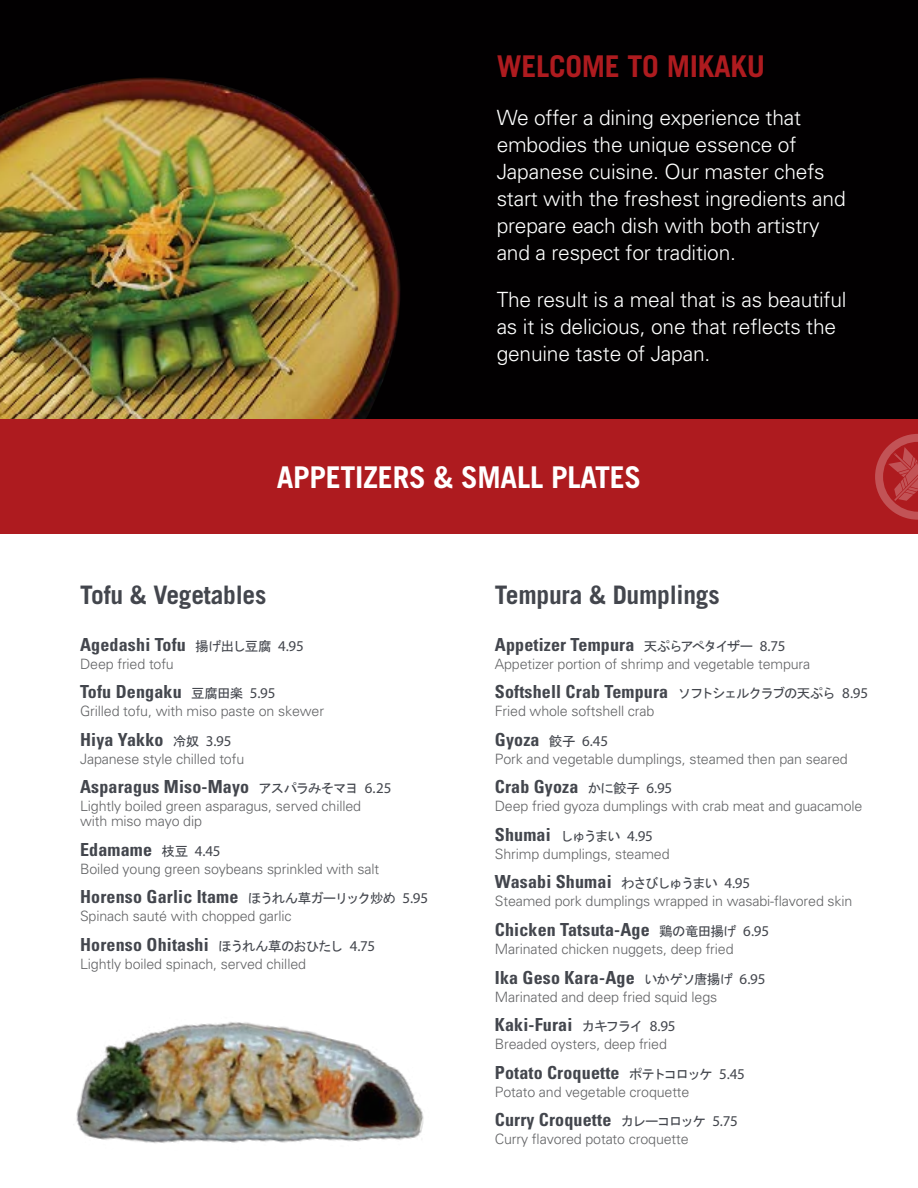
<style>
.page{position:relative;width:918px;height:1188px;background:#fff}
.page>*{position:absolute;margin:0;border:0;box-sizing:border-box;transform-origin:0 0}
.t1{font:700 30px "Trade Gothic LT";letter-spacing:-.01em;color:#fff}
.t2{font:700 30px "Trade Gothic LT";letter-spacing:-.01em;color:#ae1b1f}
.t3{font:700 25.5px "Trade Gothic LT";letter-spacing:-.01em;color:#43464d}
.t4{font:300 21px/27px "Univers";letter-spacing:-.01em;color:#fff}
.t5{font:700 condensed 18px "Univers";letter-spacing:.01em;color:#43464d}
.t6{font:300 14.25px/15px "Univers";letter-spacing:-.01em;color:#636466}
.s1{font-family:"MS Gothic";font-weight:400;font-stretch:normal;font-size:13.5px}
.s2{font-family:"Myriad Pro";font-weight:400;font-stretch:normal;font-size:15px}
</style>
<div class="page">
<div style="left:0;top:0;width:918px;height:432px;background:#020001"></div>
<img style="left:0;top:77px;width:402px;height:343px">
<div style="left:0;top:420px;width:918px;height:114px;background:#ae1b1f"></div>
<img style="left:76px;top:1022px;width:348px;height:121px">
<svg style="left:875px;top:434px;width:43px;height:86px"></svg>
<h1 class="t2" style="left:497px;top:48px;width:270px">WELCOME TO MIKAKU</h1>
<h3 class="t4" style="left:497px;top:103px;width:351px">We offer a dining experience that embodies the unique essence of Japanese cuisine. Our master chefs start with the freshest ingredients and prepare each dish with both artistry and a respect for tradition.</h3>
<h3 class="t4" style="left:497px;top:286px;width:351px">The result is a meal that is as beautiful as it is delicious, one that reflects the genuine taste of Japan.</h3>
<h1 class="t1" style="left:277px;top:459px;width:366px">APPETIZERS &amp; SMALL PLATES</h1>
<h2 class="t3" style="left:80px;top:579px;width:188px">Tofu &amp; Vegetables</h2>
<p class="t5" style="left:80px;top:633px;width:225px">Agedashi Tofu <span class="s1">揚げ出し豆腐</span> <span class="s2">4.95</span></p>
<p class="t6" style="left:80px;top:656px;width:95px">Deep fried tofu</p>
<p class="t5" style="left:80px;top:681px;width:197px">Tofu Dengaku <span class="s1">豆腐田楽</span> <span class="s2">5.95</span></p>
<p class="t6" style="left:80px;top:703px;width:246px">Grilled tofu, with miso paste on skewer</p>
<p class="t5" style="left:80px;top:728px;width:153px">Hiya Yakko <span class="s1">冷奴</span> <span class="s2">3.95</span></p>
<p class="t6" style="left:80px;top:751px;width:166px">Japanese style chilled tofu</p>
<p class="t5" style="left:80px;top:776px;width:313px">Asparagus Miso-Mayo <span class="s1">アスパラみそマヨ</span> <span class="s2">6.25</span></p>
<p class="t6" style="left:80px;top:798px;width:283px">Lightly boiled green asparagus, served chilled with miso mayo dip</p>
<p class="t5" style="left:80px;top:838px;width:142px">Edamame <span class="s1">枝豆</span> <span class="s2">4.45</span></p>
<p class="t6" style="left:80px;top:861px;width:301px">Boiled young green soybeans sprinkled with salt</p>
<p class="t5" style="left:80px;top:886px;width:350px">Horenso Garlic Itame <span class="s1">ほうれん草ガーリック炒め</span> <span class="s2">5.95</span></p>
<p class="t6" style="left:80px;top:908px;width:213px">Spinach sauté with chopped garlic</p>
<p class="t5" style="left:80px;top:934px;width:297px">Horenso Ohitashi <span class="s1">ほうれん草のおひたし</span> <span class="s2">4.75</span></p>
<p class="t6" style="left:80px;top:956px;width:227px">Lightly boiled spinach, served chilled</p>
<h2 class="t3" style="left:495px;top:579px;width:226px">Tempura &amp; Dumplings</h2>
<p class="t5" style="left:495px;top:633px;width:292px">Appetizer Tempura <span class="s1">天ぷらアぺタイザー</span> <span class="s2">8.75</span></p>
<p class="t6" style="left:495px;top:656px;width:317px">Appetizer portion of shrimp and vegetable tempura</p>
<p class="t5" style="left:495px;top:681px;width:375px">Softshell Crab Tempura <span class="s1">ソフトシェルクラブの天ぷら</span> <span class="s2">8.95</span></p>
<p class="t6" style="left:495px;top:703px;width:161px">Fried whole softshell crab</p>
<p class="t5" style="left:495px;top:728px;width:115px">Gyoza <span class="s1">餃子</span> <span class="s2">6.45</span></p>
<p class="t6" style="left:495px;top:751px;width:354px">Pork and vegetable dumplings, steamed then pan seared</p>
<p class="t5" style="left:495px;top:776px;width:179px">Crab Gyoza <span class="s1">かに餃子</span> <span class="s2">6.95</span></p>
<p class="t6" style="left:495px;top:798px;width:369px">Deep fried gyoza dumplings with crab meat and guacamole</p>
<p class="t5" style="left:495px;top:823px;width:160px">Shumai <span class="s1">しゅうまい</span> <span class="s2">4.95</span></p>
<p class="t6" style="left:495px;top:846px;width:176px">Shrimp dumplings, steamed</p>
<p class="t5" style="left:495px;top:871px;width:257px">Wasabi Shumai <span class="s1">わさびしゅうまい</span> <span class="s2">4.95</span></p>
<p class="t6" style="left:495px;top:893px;width:359px">Steamed pork dumplings wrapped in wasabi-flavored skin</p>
<p class="t5" style="left:495px;top:919px;width:276px">Chicken Tatsuta-Age <span class="s1">鶏の竜田揚げ</span> <span class="s2">6.95</span></p>
<p class="t6" style="left:495px;top:941px;width:240px">Marinated chicken nuggets, deep fried</p>
<p class="t5" style="left:495px;top:966px;width:272px">Ika Geso Kara-Age <span class="s1">いかゲソ唐揚げ</span> <span class="s2">6.95</span></p>
<p class="t6" style="left:495px;top:989px;width:224px">Marinated and deep fried squid legs</p>
<p class="t5" style="left:495px;top:1014px;width:182px">Kaki-Furai <span class="s1">カキフライ</span> <span class="s2">8.95</span></p>
<p class="t6" style="left:495px;top:1036px;width:174px">Breaded oysters, deep fried</p>
<p class="t5" style="left:495px;top:1061px;width:252px">Potato Croquette <span class="s1">ポテトコロッケ</span> <span class="s2">5.45</span></p>
<p class="t6" style="left:495px;top:1084px;width:196px">Potato and vegetable croquette</p>
<p class="t5" style="left:495px;top:1109px;width:244px">Curry Croquette <span class="s1">カレーコロッケ</span> <span class="s2">5.75</span></p>
<p class="t6" style="left:495px;top:1131px;width:195px">Curry flavored potato croquette</p>
</div>
